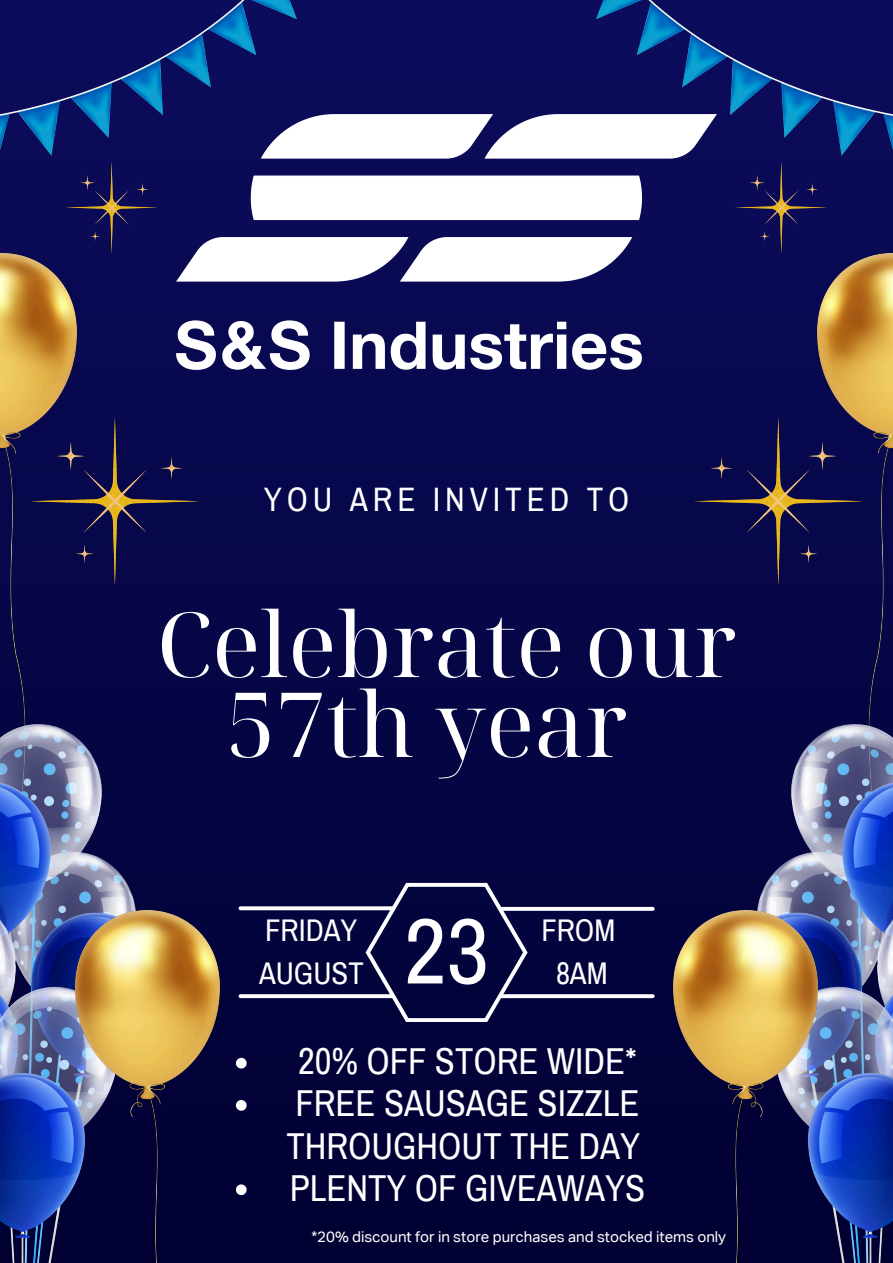
<style>
.page{position:relative;width:893px;height:1263px;background:#fff}
.page>*{position:absolute;margin:0;border:0;box-sizing:border-box;transform-origin:0 0}
.t1{font:93.07px "Archivo Narrow";color:#fff}
.t2{font:90px/79.9px "Noto Serif Display";color:#fff;text-align:center}
.t3{font:36.6px/42.2px "Archivo Narrow";color:#fff}
.t4{font:33.15px "Archivo Narrow";letter-spacing:.15em;color:#fff}
.t5{font:30.6px/42.8px "Archivo Narrow";color:#fff}
.t6{font:15px "Aktiv Grotesk";color:#fff}
</style>
<div class="page">
<div style="left:0;top:0;width:893px;height:1263px;background:linear-gradient(to bottom,#0d0d5e,#000032)"></div>
<img style="left:0;top:253px;width:76px;height:471px">
<img style="left:817px;top:253px;width:76px;height:471px">
<img style="left:0;top:724px;width:158px;height:539px">
<img style="left:735px;top:724px;width:158px;height:539px">
<img style="left:76px;top:910px;width:143px;height:353px">
<img style="left:674px;top:910px;width:143px;height:353px">
<img style="left:596px;top:0;width:297px;height:177px">
<img style="left:0;top:0;width:296px;height:177px">
<svg style="left:365px;top:883px;width:162px;height:139px;background:#18184d"></svg>
<svg style="left:240px;top:906px;width:152px;height:4px"></svg>
<svg style="left:240px;top:994px;width:152px;height:4px"></svg>
<svg style="left:501px;top:907px;width:151px;height:4px"></svg>
<svg style="left:501px;top:994px;width:151px;height:4px"></svg>
<svg style="left:31px;top:417px;width:168px;height:168px;background:#17144a"></svg>
<svg style="left:694px;top:417px;width:168px;height:168px;background:#17144a"></svg>
<svg style="left:66px;top:162px;width:91px;height:91px;background:#171454"></svg>
<svg style="left:735px;top:162px;width:92px;height:91px;background:#171454"></svg>
<img style="left:177px;top:115px;width:540px;height:255px">
<svg style="left:236px;top:1058px;width:11px;height:10px"></svg>
<svg style="left:236px;top:1100px;width:11px;height:11px"></svg>
<svg style="left:236px;top:1184px;width:11px;height:11px"></svg>
<h1 class="t4" style="left:264px;top:482px;width:367px">YOU ARE INVITED TO</h1>
<h2 class="t2" style="left:157px;top:602px;width:581px">Celebrate our<br>57th year</h2>
<p class="t1" style="left:404px;top:902px;width:86px">23</p>
<p class="t5" style="left:259px;top:909px;width:106px">FRIDAY<br>AUGUST</p>
<p class="t5" style="left:541px;top:909px;width:75px;text-align:center">FROM<br>8AM</p>
<p class="t3" style="left:298px;top:1041px;width:340px">20% OFF STORE WIDE*</p>
<p class="t3" style="left:286px;top:1083px;width:355px">FREE SAUSAGE SIZZLE<br>THROUGHOUT THE DAY</p>
<h4 class="t3" style="left:290px;top:1167px;width:357px">PLENTY OF GIVEAWAYS</h4>
<h4 class="t6" style="left:311px;top:1230px;width:416px">*20% discount for in store purchases and stocked items only</h4>
</div>
